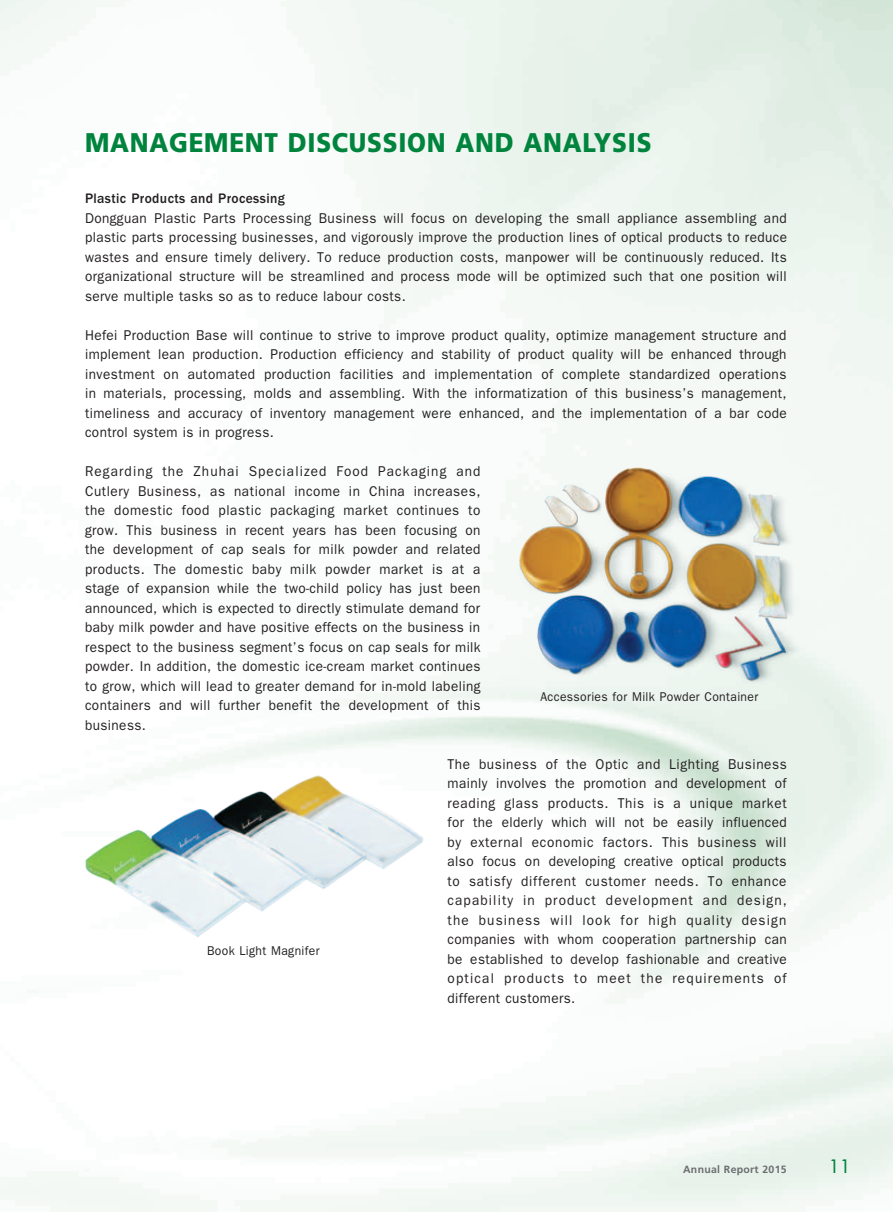
<style>
.page{position:relative;width:893px;height:1212px;background:#fff}
.page>*{position:absolute;margin:0;border:0;box-sizing:border-box;transform-origin:0 0}
.t1{font:900 27px "Frutiger LT Std";letter-spacing:.03em;color:#00843d;scale:.9 1}
.t2{font:500 18px "Futura Std";color:#00843d}
.t3{font:14.25px/19.5px "ITC Franklin Gothic Std";letter-spacing:.03em;color:#231f20;text-align:justify;scale:.95 1}
.t4{font:500 14.25px "ITC Franklin Gothic Std";letter-spacing:.03em;color:#231f20;scale:.95 1}
.t5{font:12.75px "ITC Franklin Gothic Std";letter-spacing:.03em;color:#231f20;scale:.95 1}
.t6{font:700 10.5px "Frutiger LT Std";letter-spacing:.03em;color:#6c6d70}
</style>
<div class="page">
<img style="left:0;top:0;width:1px;height:1212px">
<img style="left:502px;top:456px;width:310px;height:235px">
<img style="left:76px;top:759px;width:356px;height:179px">
<h1 class="t1" style="left:85px;top:126px;width:631px">MANAGEMENT DISCUSSION AND ANALYSIS</h1>
<p class="t4" style="left:85px;top:190px;width:212px">Plastic Products and Processing</p>
<p class="t3" style="left:85px;top:208px;width:740px">Dongguan Plastic Parts Processing Business will focus on developing the small appliance assembling and plastic parts processing businesses, and vigorously improve the production lines of optical products to reduce wastes and ensure timely delivery. To reduce production costs, manpower will be continuously reduced. Its organizational structure will be streamlined and process mode will be optimized such that one position will serve multiple tasks so as to reduce labour costs.</p>
<p class="t3" style="left:85px;top:325px;width:740px">Hefei Production Base will continue to strive to improve product quality, optimize management structure and implement lean production. Production efficiency and stability of product quality will be enhanced through investment on automated production facilities and implementation of complete standardized operations in materials, processing, molds and assembling. With the informatization of this business’s management, timeliness and accuracy of inventory management were enhanced, and the implementation of a bar code control system is in progress.</p>
<p class="t3" style="left:85px;top:462px;width:418px">Regarding the Zhuhai Specialized Food Packaging and Cutlery Business, as national income in China increases, the domestic food plastic packaging market continues to grow. This business in recent years has been focusing on the development of cap seals for milk powder and related products. The domestic baby milk powder market is at a stage of expansion while the two-child policy has just been announced, which is expected to directly stimulate demand for baby milk powder and have positive effects on the business in respect to the business segment’s focus on cap seals for milk powder. In addition, the domestic ice-cream market continues to grow, which will lead to greater demand for in-mold labeling containers and will further benefit the development of this business.</p>
<p class="t3" style="left:448px;top:754px;width:359px">The business of the Optic and Lighting Business mainly involves the promotion and development of reading glass products. This is a unique market for the elderly which will not be easily influenced by external economic factors. This business will also focus on developing creative optical products to satisfy different customer needs. To enhance capability in product development and design, the business will look for high quality design companies with whom cooperation partnership can be established to develop fashionable and creative optical products to meet the requirements of different customers.</p>
<p class="t5" style="left:540px;top:689px;width:231px">Accessories for Milk Powder Container</p>
<p class="t5" style="left:207px;top:943px;width:120px">Book Light Magnifer</p>
<p class="t6" style="left:683px;top:1163px;width:105px">Annual Report 2015</p>
<p class="t2" style="left:829px;top:1155px;width:23px">11</p>
</div>
